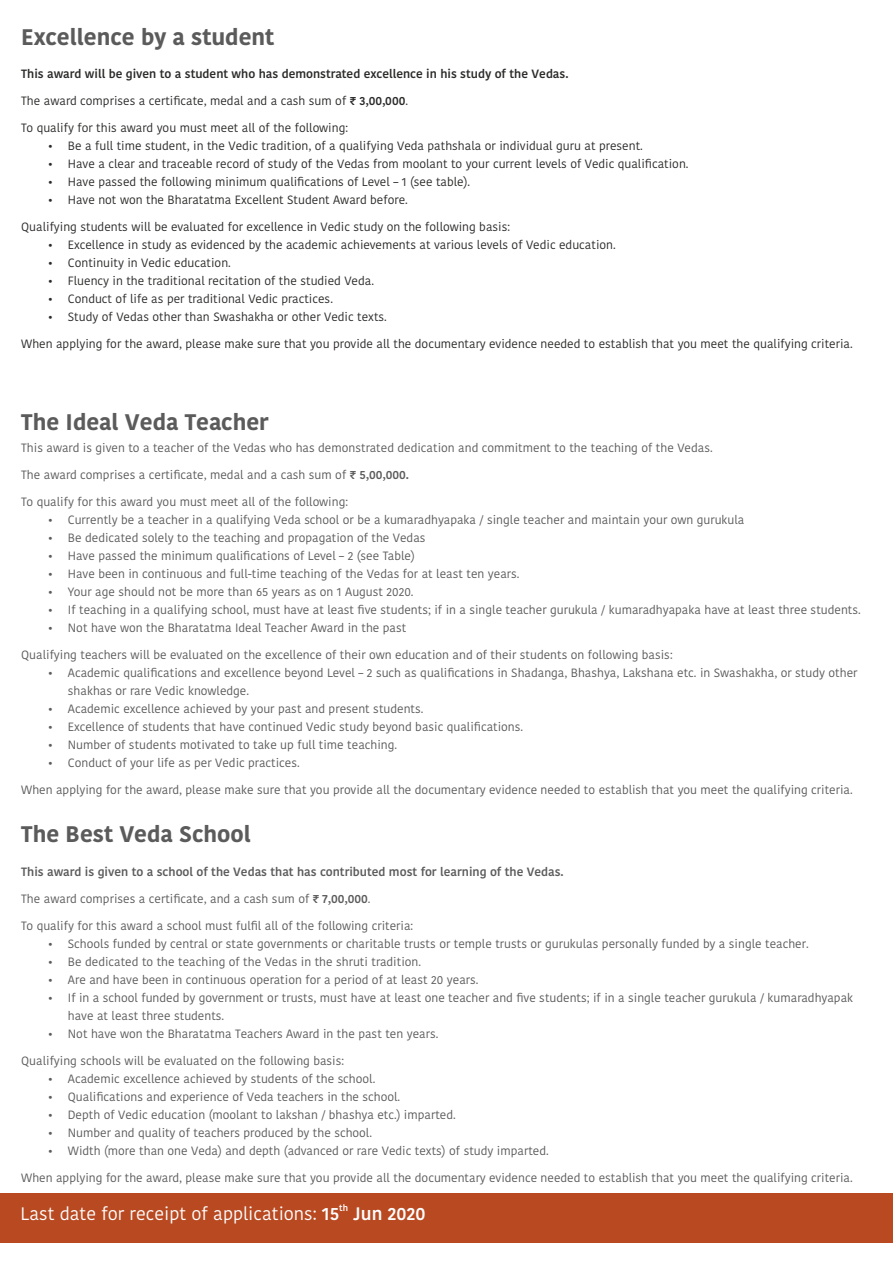
<style>
.page{position:relative;width:893px;height:1263px;background:#fff}
.page>*{position:absolute;margin:0;border:0;box-sizing:border-box;transform-origin:0 0}
.t1{font:700 22.5px "Kohinoor Devanagari";color:#5b5b5b}
.t2{font:18px "Kohinoor Devanagari";color:#fefefe}
.t3{font:12px/18px "Kohinoor Devanagari";color:#5b5b5b}
.t4{font:12px/18px "Kohinoor Devanagari";color:#2b2a29}
.t5{font:600 12px "Kohinoor Devanagari";color:#2b2a29}
.t6{font:600 12px "Kohinoor Devanagari";color:#5b5b5b}
.t7{font:600 9px "Kohinoor Devanagari";color:#fefefe}
.s1{font-weight:600}
</style>
<div class="page">
<div style="left:0;top:1193px;width:893px;height:50px;background:#b84921"></div>
<h1 class="t1" style="left:21px;top:21px;width:255px">Excellence by a student</h1>
<p class="t5" style="left:21px;top:66px;width:549px">This award will be given to a student who has demonstrated excellence in his study of the Vedas.</p>
<p class="t4" style="left:21px;top:92px;width:388px">The award comprises a certificate, medal and a cash sum of <span class="s1">₹ 3,00,000</span>.</p>
<p class="t4" style="left:68px;top:119px;width:622px;text-indent:-47px">To qualify for this award you must meet all of the following:<br>Be a full time student, in the Vedic tradition, of a qualifying Veda pathshala or individual guru at present.<br>Have a clear and traceable record of study of the Vedas from moolant to your current levels of Vedic qualification.<br>Have passed the following minimum qualifications of Level – 1 (see table).<br>Have not won the Bharatatma Excellent Student Award before.</p>
<p class="t4" style="left:68px;top:218px;width:549px;text-indent:-47px">Qualifying students will be evaluated for excellence in Vedic study on the following basis:<br>Excellence in study as evidenced by the academic achievements at various levels of Vedic education.<br>Continuity in Vedic education.<br>Fluency in the traditional recitation of the studied Veda.<br>Conduct of life as per traditional Vedic practices.<br>Study of Vedas other than Swashakha or other Vedic texts.</p>
<p class="t4" style="left:21px;top:335px;width:833px">When applying for the award, please make sure that you provide all the documentary evidence needed to establish that you meet the qualifying criteria.</p>
<h1 class="t1" style="left:21px;top:406px;width:249px">The Ideal Veda Teacher</h1>
<p class="t3" style="left:21px;top:439px;width:693px">This award is given to a teacher of the Vedas who has demonstrated dedication and commitment to the teaching of the Vedas.</p>
<p class="t3" style="left:21px;top:466px;width:389px">The award comprises a certificate, medal and a cash sum of <span class="s1">₹ 5,00,000.</span></p>
<p class="t3" style="left:68px;top:493px;width:794px;text-indent:-47px">To qualify for this award you must meet all of the following:<br>Currently be a teacher in a qualifying Veda school or be a kumaradhyapaka / single teacher and maintain your own gurukula<br>Be dedicated solely to the teaching and propagation of the Vedas<br>Have passed the minimum qualifications of Level – 2 (see Table)<br>Have been in continuous and full-time teaching of the Vedas for at least ten years.<br>Your age should not be more than 65 years as on 1 August 2020.<br>If teaching in a qualifying school, must have at least five students; if in a single teacher gurukula / kumaradhyapaka have at least three students.<br>Not have won the Bharatatma Ideal Teacher Award in the past</p>
<p class="t3" style="left:68px;top:646px;width:791px;text-indent:-47px">Qualifying teachers will be evaluated on the excellence of their own education and of their students on following basis:<br>Academic qualifications and excellence beyond Level – 2 such as qualifications in Shadanga, Bhashya, Lakshana etc. in Swashakha, or study other shakhas or rare Vedic knowledge.<br>Academic excellence achieved by your past and present students.<br>Excellence of students that have continued Vedic study beyond basic qualifications.<br>Number of students motivated to take up full time teaching.<br>Conduct of your life as per Vedic practices.</p>
<p class="t3" style="left:21px;top:781px;width:833px">When applying for the award, please make sure that you provide all the documentary evidence needed to establish that you meet the qualifying criteria.</p>
<h1 class="t1" style="left:21px;top:819px;width:231px">The Best Veda School</h1>
<p class="t6" style="left:21px;top:863px;width:544px">This award is given to a school of the Vedas that has contributed most for learning of the Vedas.</p>
<p class="t3" style="left:21px;top:889px;width:351px">The award comprises a certificate, and a cash sum of <span class="s1">₹ 7,00,000</span>.</p>
<p class="t3" style="left:68px;top:916px;width:787px;text-indent:-47px">To qualify for this award a school must fulfil all of the following criteria:<br>Schools funded by central or state governments or charitable trusts or temple trusts or gurukulas personally funded by a single teacher.<br>Be dedicated to the teaching of the Vedas in the shruti tradition.<br>Are and have been in continuous operation for a period of at least 20 years.<br>If in a school funded by government or trusts, must have at least one teacher and five students; if in a single teacher gurukula / kumaradhyapak have at least three students.<br>Not have won the Bharatatma Teachers Award in the past ten years.</p>
<p class="t3" style="left:68px;top:1051px;width:482px;text-indent:-47px">Qualifying schools will be evaluated on the following basis:<br>Academic excellence achieved by students of the school.<br>Qualifications and experience of Veda teachers in the school.<br>Depth of Vedic education (moolant to lakshan / bhashya etc.) imparted.<br>Number and quality of teachers produced by the school.<br>Width (more than one Veda) and depth (advanced or rare Vedic texts) of study imparted.</p>
<p class="t3" style="left:21px;top:1168px;width:833px">When applying for the award, please make sure that you provide all the documentary evidence needed to establish that you meet the qualifying criteria.</p>
<p class="t7" style="left:339px;top:1202px;width:10px">th</p>
<h2 class="t2" style="left:21px;top:1201px;width:406px">Last date for receipt of applications: <span class="s1">15 Jun 2020</span></h2>
</div>
